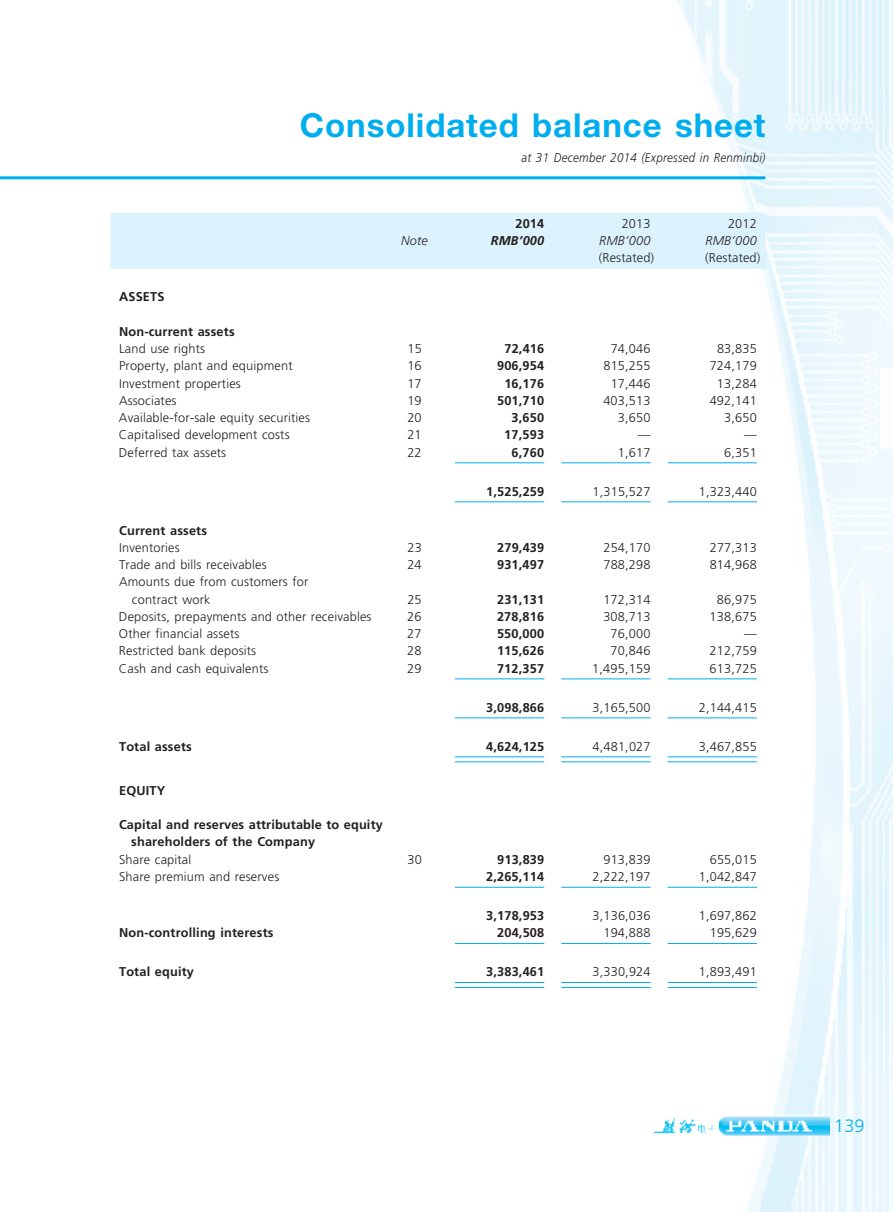
<style>
.page{position:relative;width:893px;height:1212px;background:#fff}
.page>*{position:absolute;margin:0;border:0;box-sizing:border-box;transform-origin:0 0}
.t1{font:700 33px "Helvetica Neue LT Std";letter-spacing:.03em;color:#00aeef}
.t2{font:300 18px "Frutiger LT Std";color:#00aeef}
.t3{font:300 12.75px/17.2px "Frutiger LT Std";letter-spacing:.015em;color:#231f20}
.t4{font:700 12.75px/17.2px "Frutiger LT Std";letter-spacing:.015em;color:#231f20}
.t5{font:italic 300 12.75px "Frutiger LT Std";letter-spacing:.03em;color:#231f20;scale:.9 1}
.t6{font:italic 300 12.75px "Frutiger LT Std";letter-spacing:.03em;color:#231f20}
.t7{font:italic 700 12.75px "Frutiger LT Std";letter-spacing:.015em;color:#231f20}
</style>
<div class="page">
<img style="left:667px;top:0;width:226px;height:1212px">
<hr style="left:0;top:176px;width:765px;height:3px;background:#00aeef">
<img style="left:653px;top:1109px;width:176px;height:32px">
<div style="left:111px;top:213px;width:654px;height:56px;background:#dcf2fc"></div>
<hr style="left:455px;top:462px;width:89px;height:1px;background:#00aeef">
<hr style="left:561px;top:462px;width:90px;height:1px;background:#00aeef">
<hr style="left:668px;top:462px;width:89px;height:1px;background:#00aeef">
<hr style="left:455px;top:501px;width:89px;height:1px;background:#00aeef">
<hr style="left:561px;top:501px;width:90px;height:1px;background:#00aeef">
<hr style="left:668px;top:501px;width:89px;height:1px;background:#00aeef">
<hr style="left:455px;top:678px;width:89px;height:1px;background:#00aeef">
<hr style="left:561px;top:678px;width:90px;height:1px;background:#00aeef">
<hr style="left:668px;top:678px;width:89px;height:1px;background:#00aeef">
<hr style="left:455px;top:717px;width:89px;height:1px;background:#00aeef">
<hr style="left:561px;top:717px;width:90px;height:1px;background:#00aeef">
<hr style="left:668px;top:717px;width:89px;height:1px;background:#00aeef">
<hr style="left:455px;top:756px;width:89px;height:1px;background:#00aeef">
<hr style="left:455px;top:761px;width:89px;height:1px;background:#00aeef">
<hr style="left:561px;top:756px;width:90px;height:1px;background:#00aeef">
<hr style="left:561px;top:761px;width:90px;height:1px;background:#00aeef">
<hr style="left:668px;top:756px;width:89px;height:1px;background:#00aeef">
<hr style="left:668px;top:761px;width:89px;height:1px;background:#00aeef">
<hr style="left:455px;top:887px;width:89px;height:1px;background:#00aeef">
<hr style="left:561px;top:887px;width:90px;height:1px;background:#00aeef">
<hr style="left:668px;top:887px;width:89px;height:1px;background:#00aeef">
<hr style="left:455px;top:943px;width:89px;height:1px;background:#00aeef">
<hr style="left:561px;top:943px;width:90px;height:1px;background:#00aeef">
<hr style="left:668px;top:943px;width:89px;height:1px;background:#00aeef">
<hr style="left:455px;top:982px;width:89px;height:1px;background:#00aeef">
<hr style="left:455px;top:987px;width:89px;height:1px;background:#00aeef">
<hr style="left:561px;top:982px;width:90px;height:1px;background:#00aeef">
<hr style="left:561px;top:987px;width:90px;height:1px;background:#00aeef">
<hr style="left:668px;top:982px;width:89px;height:1px;background:#00aeef">
<hr style="left:668px;top:987px;width:89px;height:1px;background:#00aeef">
<h1 class="t1" style="left:300px;top:104px;width:467px">Consolidated balance sheet</h1>
<p class="t5" style="left:521px;top:150px;width:273px">at 31 December 2014 (Expressed in Renminbi)</p>
<p class="t4" style="left:515px;top:215px;width:30px">2014</p>
<p class="t3" style="left:622px;top:215px;width:30px">2013</p>
<p class="t3" style="left:728px;top:215px;width:30px">2012</p>
<p class="t6" style="left:401px;top:233px;width:28px">Note</p>
<p class="t7" style="left:491px;top:233px;width:55px">RMB’000</p>
<p class="t6" style="left:599px;top:233px;width:53px">RMB’000</p>
<p class="t6" style="left:705px;top:233px;width:53px">RMB’000</p>
<p class="t3" style="left:599px;top:249px;width:57px">(Restated)</p>
<p class="t3" style="left:705px;top:249px;width:57px">(Restated)</p>
<p class="t4" style="left:119px;top:288px;width:47px">ASSETS</p>
<p class="t4" style="left:119px;top:323px;width:117px">Non-current assets</p>
<p class="t3" style="left:119px;top:340px;width:88px">Land use rights</p>
<p class="t3" style="left:407px;top:340px;width:16px">15</p>
<p class="t4" style="left:504px;top:340px;width:41px">72,416</p>
<p class="t3" style="left:611px;top:340px;width:41px">74,046</p>
<p class="t3" style="left:717px;top:340px;width:41px">83,835</p>
<p class="t3" style="left:119px;top:357px;width:175px">Property, plant and equipment</p>
<p class="t3" style="left:407px;top:357px;width:16px">16</p>
<p class="t4" style="left:497px;top:357px;width:49px">906,954</p>
<p class="t3" style="left:603px;top:357px;width:49px">815,255</p>
<p class="t3" style="left:710px;top:357px;width:49px">724,179</p>
<p class="t3" style="left:119px;top:375px;width:123px">Investment properties</p>
<p class="t3" style="left:407px;top:375px;width:16px">17</p>
<p class="t4" style="left:504px;top:374px;width:41px">16,176</p>
<p class="t3" style="left:611px;top:375px;width:41px">17,446</p>
<p class="t3" style="left:717px;top:375px;width:41px">13,284</p>
<p class="t3" style="left:119px;top:392px;width:59px">Associates</p>
<p class="t3" style="left:407px;top:392px;width:16px">19</p>
<p class="t4" style="left:497px;top:392px;width:49px">501,710</p>
<p class="t3" style="left:603px;top:392px;width:49px">403,513</p>
<p class="t3" style="left:710px;top:392px;width:49px">492,141</p>
<p class="t3" style="left:119px;top:409px;width:193px">Available-for-sale equity securities</p>
<p class="t3" style="left:407px;top:409px;width:16px">20</p>
<p class="t4" style="left:512px;top:409px;width:34px">3,650</p>
<p class="t3" style="left:618px;top:409px;width:34px">3,650</p>
<p class="t3" style="left:724px;top:409px;width:34px">3,650</p>
<p class="t3" style="left:119px;top:426px;width:172px">Capitalised development costs</p>
<p class="t3" style="left:407px;top:426px;width:16px">21</p>
<p class="t4" style="left:504px;top:426px;width:41px">17,593</p>
<p class="t3" style="left:638px;top:426px;width:14px">—</p>
<p class="t3" style="left:744px;top:426px;width:14px">—</p>
<p class="t3" style="left:119px;top:444px;width:109px">Deferred tax assets</p>
<p class="t3" style="left:407px;top:444px;width:16px">22</p>
<p class="t4" style="left:512px;top:443px;width:34px">6,760</p>
<p class="t3" style="left:618px;top:444px;width:34px">1,617</p>
<p class="t3" style="left:724px;top:444px;width:34px">6,351</p>
<p class="t4" style="left:486px;top:482px;width:60px">1,525,259</p>
<p class="t3" style="left:592px;top:483px;width:60px">1,315,527</p>
<p class="t3" style="left:699px;top:483px;width:60px">1,323,440</p>
<p class="t4" style="left:119px;top:521px;width:90px">Current assets</p>
<p class="t3" style="left:119px;top:539px;width:62px">Inventories</p>
<p class="t3" style="left:407px;top:539px;width:16px">23</p>
<p class="t4" style="left:497px;top:539px;width:49px">279,439</p>
<p class="t3" style="left:603px;top:539px;width:49px">254,170</p>
<p class="t3" style="left:710px;top:539px;width:49px">277,313</p>
<p class="t3" style="left:119px;top:556px;width:149px">Trade and bills receivables</p>
<p class="t3" style="left:407px;top:556px;width:16px">24</p>
<p class="t4" style="left:497px;top:556px;width:49px">931,497</p>
<p class="t3" style="left:603px;top:556px;width:49px">788,298</p>
<p class="t3" style="left:710px;top:556px;width:49px">814,968</p>
<p class="t3" style="left:132px;top:573px;width:178px;text-indent:-13px">Amounts due from customers for contract work</p>
<p class="t3" style="left:407px;top:591px;width:16px">25</p>
<p class="t4" style="left:497px;top:590px;width:49px">231,131</p>
<p class="t3" style="left:603px;top:591px;width:49px">172,314</p>
<p class="t3" style="left:717px;top:591px;width:41px">86,975</p>
<p class="t3" style="left:119px;top:608px;width:254px">Deposits, prepayments and other receivables</p>
<p class="t3" style="left:407px;top:608px;width:16px">26</p>
<p class="t4" style="left:497px;top:608px;width:49px">278,816</p>
<p class="t3" style="left:603px;top:608px;width:49px">308,713</p>
<p class="t3" style="left:710px;top:608px;width:49px">138,675</p>
<p class="t3" style="left:119px;top:625px;width:122px">Other financial assets</p>
<p class="t3" style="left:407px;top:625px;width:16px">27</p>
<p class="t4" style="left:497px;top:625px;width:49px">550,000</p>
<p class="t3" style="left:611px;top:625px;width:41px">76,000</p>
<p class="t3" style="left:744px;top:625px;width:14px">—</p>
<p class="t3" style="left:119px;top:642px;width:139px">Restricted bank deposits</p>
<p class="t3" style="left:407px;top:642px;width:16px">28</p>
<p class="t4" style="left:497px;top:642px;width:49px">115,626</p>
<p class="t3" style="left:611px;top:642px;width:41px">70,846</p>
<p class="t3" style="left:710px;top:642px;width:49px">212,759</p>
<p class="t3" style="left:119px;top:660px;width:151px">Cash and cash equivalents</p>
<p class="t3" style="left:407px;top:660px;width:16px">29</p>
<p class="t4" style="left:497px;top:659px;width:49px">712,357</p>
<p class="t3" style="left:592px;top:660px;width:60px">1,495,159</p>
<p class="t3" style="left:710px;top:660px;width:49px">613,725</p>
<p class="t4" style="left:486px;top:698px;width:60px">3,098,866</p>
<p class="t3" style="left:592px;top:699px;width:60px">3,165,500</p>
<p class="t3" style="left:699px;top:699px;width:60px">2,144,415</p>
<p class="t4" style="left:119px;top:738px;width:74px">Total assets</p>
<p class="t4" style="left:486px;top:738px;width:60px">4,624,125</p>
<p class="t3" style="left:592px;top:738px;width:60px">4,481,027</p>
<p class="t3" style="left:699px;top:738px;width:60px">3,467,855</p>
<p class="t4" style="left:119px;top:782px;width:48px">EQUITY</p>
<p class="t4" style="left:131px;top:816px;width:253px;text-indent:-12px">Capital and reserves attributable to equity shareholders of the Company</p>
<p class="t3" style="left:119px;top:851px;width:74px">Share capital</p>
<p class="t3" style="left:407px;top:851px;width:16px">30</p>
<p class="t4" style="left:497px;top:851px;width:49px">913,839</p>
<p class="t3" style="left:603px;top:851px;width:49px">913,839</p>
<p class="t3" style="left:710px;top:851px;width:49px">655,015</p>
<p class="t3" style="left:119px;top:868px;width:162px">Share premium and reserves</p>
<p class="t4" style="left:486px;top:868px;width:60px">2,265,114</p>
<p class="t3" style="left:592px;top:868px;width:60px">2,222,197</p>
<p class="t3" style="left:699px;top:868px;width:60px">1,042,847</p>
<p class="t4" style="left:486px;top:907px;width:60px">3,178,953</p>
<p class="t3" style="left:592px;top:907px;width:60px">3,136,036</p>
<p class="t3" style="left:699px;top:907px;width:60px">1,697,862</p>
<p class="t4" style="left:119px;top:924px;width:156px">Non-controlling interests</p>
<p class="t4" style="left:497px;top:924px;width:49px">204,508</p>
<p class="t3" style="left:603px;top:924px;width:49px">194,888</p>
<p class="t3" style="left:710px;top:924px;width:49px">195,629</p>
<p class="t4" style="left:119px;top:963px;width:76px">Total equity</p>
<p class="t4" style="left:486px;top:963px;width:60px">3,383,461</p>
<p class="t3" style="left:592px;top:963px;width:60px">3,330,924</p>
<p class="t3" style="left:699px;top:963px;width:60px">1,893,491</p>
<h2 class="t2" style="left:834px;top:1115px;width:32px">139</h2>
</div>
